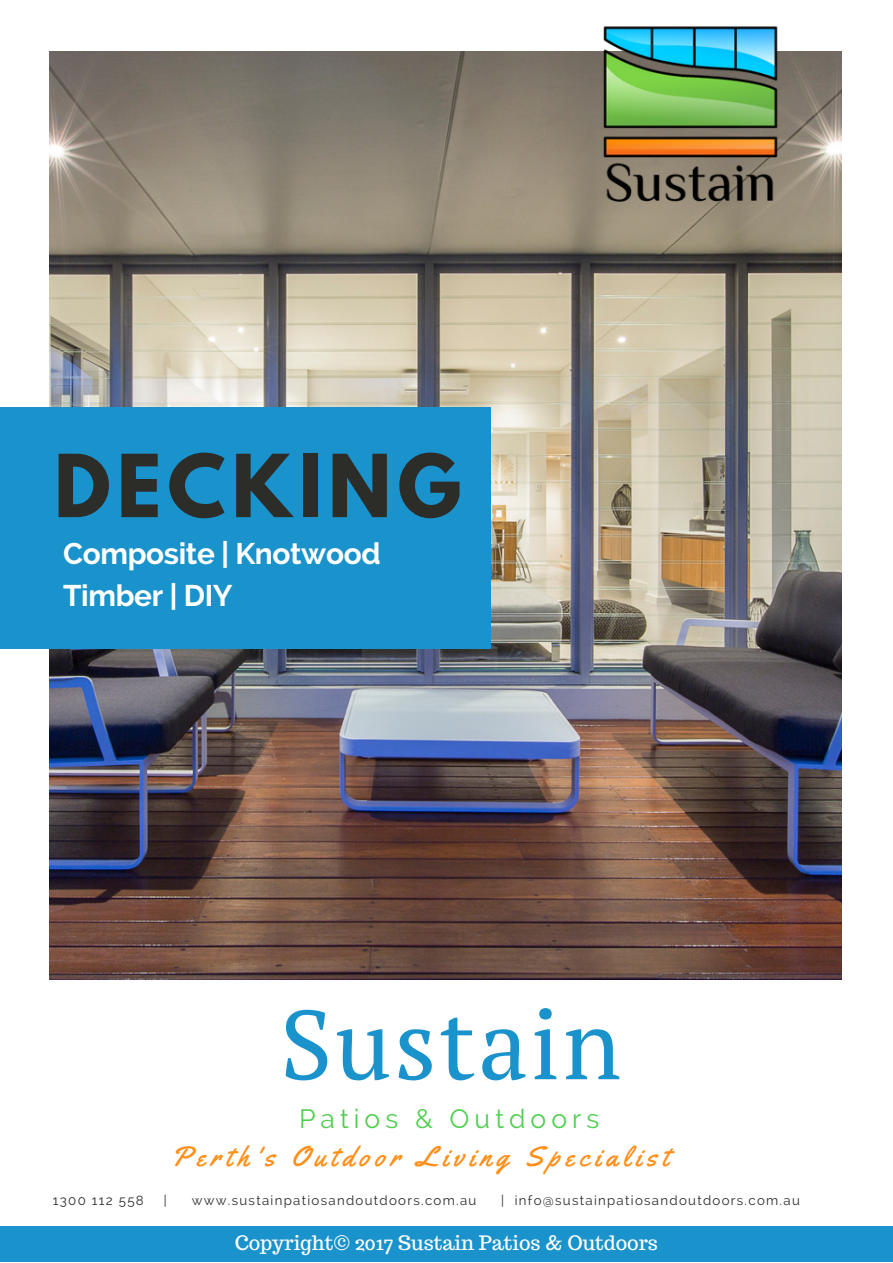
<style>
.page{position:relative;width:893px;height:1263px;background:#fff}
.page>*{position:absolute;margin:0;border:0;box-sizing:border-box;transform-origin:0 0}
.t1{font:97.5px "PT Serif";letter-spacing:.03em;color:#1a92cb}
.t2{font:700 76.8px "League Spartan";letter-spacing:.08em;color:#2c2c29}
.t3{font:700 29.7px/41.5px "Raleway";letter-spacing:-.01em;color:#fff}
.t4{font:28.05px "Yellowtail";letter-spacing:.19em;color:#ff8f18}
.t5{font:26.4px "Raleway";letter-spacing:.19em;color:#4fcf50}
.t6{font:19.8px "Trocchi";color:#fff}
.t7{font:13.2px "Raleway";letter-spacing:.1em;color:#2c2c29}
</style>
<div class="page">
<img style="left:49px;top:52px;width:792px;height:927px">
<div style="left:0;top:407px;width:491px;height:242px;background:#1a92cb"></div>
<div style="left:0;top:1226px;width:892px;height:36px;background:#1a92cb"></div>
<img style="left:347px;top:26px;width:495px;height:355px">
<h2 class="t2" style="left:54px;top:448px;width:409px">DECKING</h2>
<h3 class="t3" style="left:63px;top:533px;width:319px">Composite | Knotwood<br>Timber | DIY</h3>
<h1 class="t1" style="left:280px;top:978px;width:342px">Sustain</h1>
<h3 class="t5" style="left:299px;top:1103px;width:302px">Patios &amp; Outdoors</h3>
<h3 class="t4" style="left:171px;top:1138px;width:498px">Perth's Outdoor Living Specialist</h3>
<p class="t7" style="left:53px;top:1193px;width:92px">1300 112 558</p>
<p class="t7" style="left:164px;top:1193px;width:4px">|</p>
<p class="t7" style="left:192px;top:1193px;width:286px">www.sustainpatiosandoutdoors.com.au</p>
<p class="t7" style="left:501px;top:1193px;width:300px">| info@sustainpatiosandoutdoors.com.au</p>
<h3 class="t6" style="left:235px;top:1230px;width:424px">Copyright© 2017 Sustain Patios &amp; Outdoors</h3>
</div>
